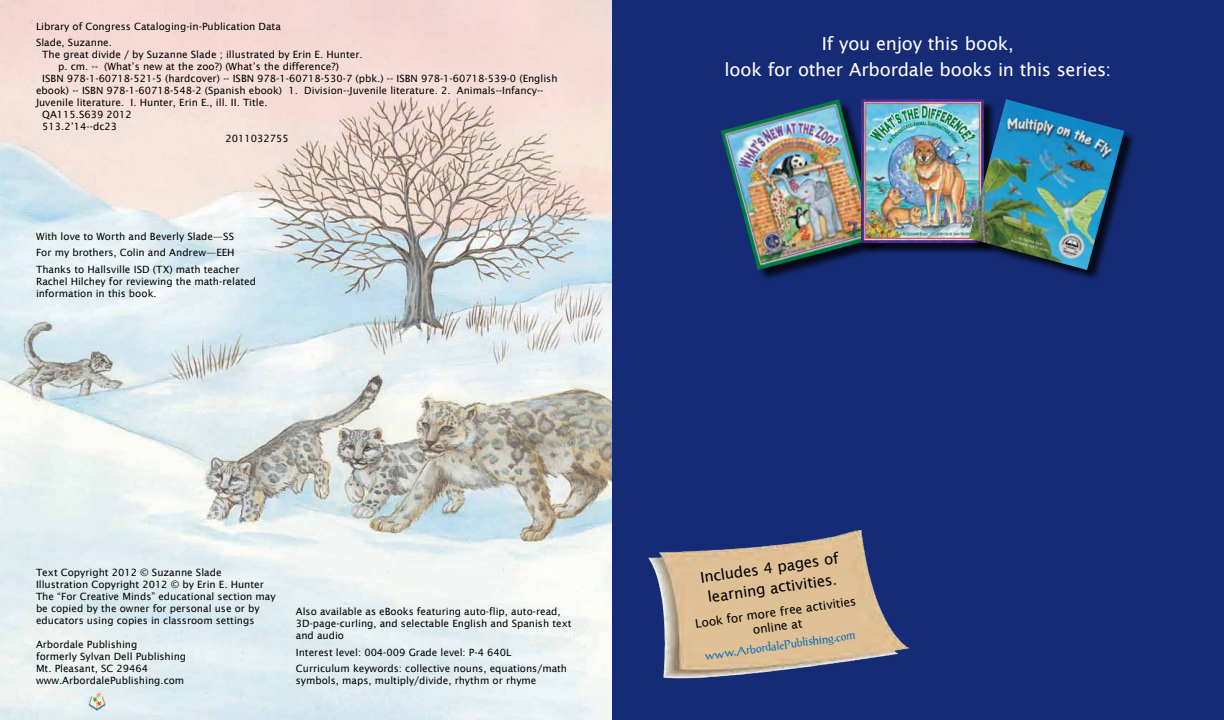
<style>
.page{position:relative;width:1224px;height:720px;background:#fff}
.page>*{position:absolute;margin:0;border:0;box-sizing:border-box;transform-origin:0 0}
.t1{font:18px/26.1px "Lucida Sans";letter-spacing:-.01em;color:#fff;text-align:center}
.t2{font:15px/20.4px "Lucida Sans";color:#000;text-align:center}
.t3{font:12px/14.4px "Lucida Sans";color:#000;text-align:center}
.t4{font:12px "Post Antiqua";color:#1072ba}
.t5{font:10px/12px "Lucida Sans";color:#000}
.s1{color:#e7efc3}
</style>
<div class="page">
<div style="left:612px;top:0;width:612px;height:720px;background:#162b75"></div>
<img style="left:0;top:0;width:612px;height:720px">
<img style="left:648px;top:530px;width:261px;height:149px">
<img style="left:88px;top:691px;width:18px;height:20px">
<div style="left:723px;top:101px;width:165px;height:181px;background:#000;opacity:.75"></div>
<img style="left:721px;top:99px;width:155px;height:171px">
<div style="left:863px;top:101px;width:133px;height:154px;background:#000;opacity:.75"></div>
<img style="left:861px;top:99px;width:108px;height:144px">
<div style="left:971px;top:101px;width:165px;height:181px;background:#000;opacity:.75"></div>
<img style="left:969px;top:99px;width:155px;height:171px">
<p class="t5" style="left:36px;top:18px;width:246px;line-height:16.5px">Library of Congress Cataloging-in-Publication Data<br>Slade, Suzanne.</p>
<p class="t5" style="left:42px;top:49px;width:322px">The great divide / by Suzanne Slade ; illustrated by Erin E. Hunter.</p>
<p class="t5" style="left:58px;top:61px;width:282px">p. cm. -- (What’s new at the zoo?) (What’s the difference?)</p>
<p class="t5" style="left:42px;top:73px;width:517px">ISBN 978-1-60718-521-5 (hardcover) -- ISBN 978-1-60718-530-7 (pbk.) -- ISBN 978-1-60718-539-0 (English</p>
<p class="t5" style="left:36px;top:85px;width:509px">ebook) -- ISBN 978-1-60718-548-2 (Spanish ebook) 1. Division--Juvenile literature. 2. Animals--Infancy--</p>
<p class="t5" style="left:36px;top:97px;width:233px">Juvenile literature. I. Hunter, Erin E., ill. II. Title.</p>
<p class="t5" style="left:42px;top:109px;width:91px">QA115.S639 2012</p>
<p class="t5" style="left:42px;top:121px;width:76px">513.2’14--dc23</p>
<p class="t5" style="left:226px;top:133px;width:65px">2011032755</p>
<p class="t5" style="left:36px;top:228px;width:205px;line-height:16.5px">With love to Worth and Beverly Slade—SS<br>For my brothers, Colin and Andrew—EEH<br>Thanks to Hallsville ISD (TX) math teacher</p>
<p class="t5" style="left:36px;top:275px;width:222px">Rachel Hilchey for reviewing the math-related information in this book.</p>
<p class="t5" style="left:36px;top:566px;width:241px">Text Copyright 2012 © Suzanne Slade Illustration Copyright 2012 © by Erin E. Hunter The “For Creative Minds” educational section may be copied by the owner for personal use or by educators using copies in classroom settings<span class="s1">.</span></p>
<p class="t5" style="left:36px;top:638px;width:152px">Arbordale Publishing<br>formerly Sylvan Dell Publishing<br>Mt. Pleasant, SC 29464 www.ArbordalePublishing.com</p>
<p class="t5" style="left:296px;top:605px;width:277px">Also available as eBooks featuring auto-flip, auto-read,<br>3D-page-curling, and selectable English and Spanish text and audio</p>
<p class="t5" style="left:296px;top:644px;width:273px;line-height:16.5px">Interest level: 004-009 Grade level: P-4 640L<br>Curriculum keywords: collective nouns, equations/math</p>
<p class="t5" style="left:296px;top:674px;width:242px">symbols, maps, multiply/divide, rhythm or rhyme</p>
<h1 class="t1" style="left:725px;top:30px;width:388px">If you enjoy this book,<br>look for other Arbordale books in this series:</h1>
<h2 class="t2" style="left:699px;top:567px;width:141px;rotate:-8deg">Includes 4 pages of learning activities.</h2>
<p class="t3" style="left:694px;top:616px;width:164px;rotate:-8deg">Look for more free activities online at</p>
<p class="t4" style="left:704px;top:649px;width:153px;rotate:-8deg">www.ArbordalePublishing.com</p>
</div>
